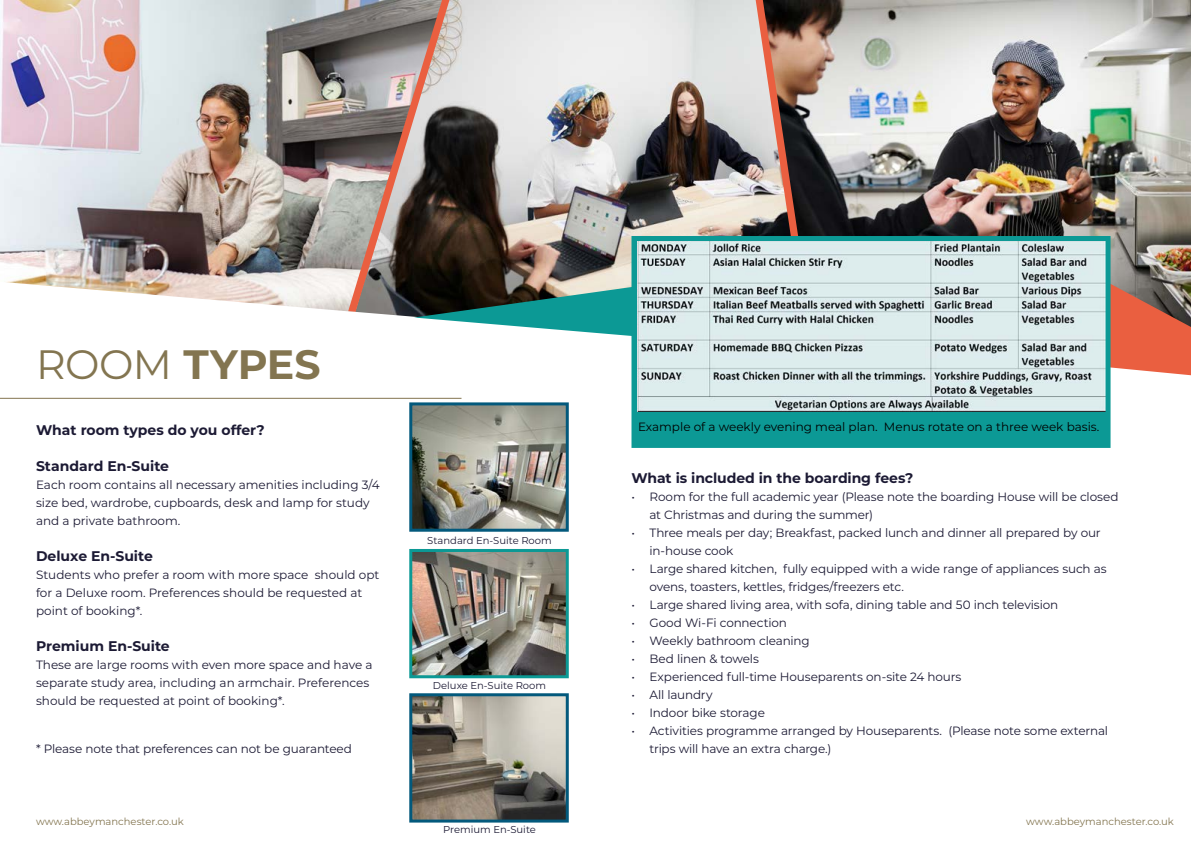
<style>
.page{position:relative;width:1191px;height:842px;background:#fff}
.page>*{position:absolute;margin:0;border:0;box-sizing:border-box;transform-origin:0 0}
.t1{font:700 41px "Montserrat";letter-spacing:-.005em;color:#837550}
.t2{font:700 14px "Montserrat";color:#1c1a34}
.t3{font:12px/18px "Montserrat";letter-spacing:-.01em;color:#1c1a34}
.t4{font:12px "Montserrat";color:#000}
.t5{font:10px "Montserrat";color:#1c1a34}
.t6{font:10px "Montserrat";color:#837550}
.s1{font-weight:400}
</style>
<div class="page">
<img style="left:809px;top:0;width:382px;height:283px">
<img style="left:638px;top:0;width:117px;height:236px">
<svg style="left:1110px;top:283px;width:81px;height:92px;background:#c9664e"></svg>
<img style="left:0;top:0;width:348px;height:311px">
<img style="left:348px;top:0;width:290px;height:336px">
<img style="left:755px;top:0;width:54px;height:236px">
<div style="left:634px;top:238px;width:474px;height:207px;background:#0c9995"></div>
<img style="left:637px;top:242px;width:467px;height:170px">
<div style="left:631px;top:236px;width:479px;height:212px;border:5px solid #0c9995"></div>
<img style="left:413px;top:406px;width:152px;height:122px">
<div style="left:409px;top:402px;width:160px;height:130px;border:3px solid #03597c"></div>
<img style="left:413px;top:553px;width:152px;height:121px">
<div style="left:409px;top:549px;width:160px;height:129px;border:3px solid #0c9995"></div>
<img style="left:413px;top:697px;width:152px;height:121px">
<div style="left:409px;top:693px;width:160px;height:129px;border:3px solid #03597c"></div>
<hr style="left:0;top:398px;width:461px;height:1px;background:#837550">
<h1 class="t1" style="left:36px;top:344px;width:286px"><span class="s1">ROOM</span> TYPES</h1>
<p class="t2" style="left:36px;top:423px;width:230px">What room types do you offer?</p>
<p class="t4" style="left:638px;top:421px;width:463px">Example of a weekly evening meal plan. Menus rotate on a three week basis.</p>
<p class="t2" style="left:36px;top:459px;width:135px">Standard En-Suite</p>
<p class="t3" style="left:36px;top:476px;width:345px">Each room contains all necessary amenities including 3/4 size bed, wardrobe, cupboards, desk and lamp for study and a private bathroom.</p>
<p class="t2" style="left:36px;top:549px;width:118px">Deluxe En-Suite</p>
<p class="t3" style="left:36px;top:566px;width:345px">Students who prefer a room with more space should opt for a Deluxe room. Preferences should be requested at point of booking*.</p>
<p class="t2" style="left:36px;top:639px;width:135px">Premium En-Suite</p>
<p class="t3" style="left:36px;top:656px;width:338px">These are large rooms with even more space and have a separate study area, including an armchair. Preferences should be requested at point of booking*.</p>
<p class="t3" style="left:36px;top:740px;width:317px">* Please note that preferences can not be guaranteed</p>
<p class="t2" style="left:631px;top:471px;width:283px">What is included in the boarding fees?</p>
<p class="t3" style="left:649px;top:488px;width:470px;text-indent:-18px">• Room for the full academic year (Please note the boarding House will be closed at Christmas and during the summer)</p>
<p class="t3" style="left:649px;top:524px;width:453px;text-indent:-18px">• Three meals per day; Breakfast, packed lunch and dinner all prepared by our in-house cook</p>
<p class="t3" style="left:649px;top:560px;width:459px;text-indent:-18px">• Large shared kitchen, fully equipped with a wide range of appliances such as ovens, toasters, kettles, fridges/freezers etc.</p>
<p class="t3" style="left:631px;top:596px;width:428px">• Large shared living area, with sofa, dining table and 50 inch television</p>
<p class="t3" style="left:631px;top:614px;width:157px">• Good Wi-Fi connection</p>
<p class="t3" style="left:631px;top:632px;width:180px">• Weekly bathroom cleaning</p>
<p class="t3" style="left:631px;top:650px;width:129px">• Bed linen &amp; towels</p>
<p class="t3" style="left:631px;top:668px;width:331px">• Experienced full-time Houseparents on-site 24 hours</p>
<p class="t3" style="left:631px;top:686px;width:83px">• All laundry</p>
<p class="t3" style="left:631px;top:704px;width:135px">• Indoor bike storage</p>
<p class="t3" style="left:649px;top:722px;width:460px;text-indent:-18px">• Activities programme arranged by Houseparents. (Please note some external trips will have an extra charge.)</p>
<p class="t5" style="left:427px;top:535px;width:126px">Standard En-Suite Room</p>
<p class="t5" style="left:433px;top:681px;width:115px">Deluxe En-Suite Room</p>
<p class="t6" style="left:36px;top:817px;width:149px">www.abbeymanchester.co.uk</p>
<p class="t6" style="left:1026px;top:817px;width:149px">www.abbeymanchester.co.uk</p>
<p class="t5" style="left:443px;top:824px;width:94px">Premium En-Suite</p>
</div>
